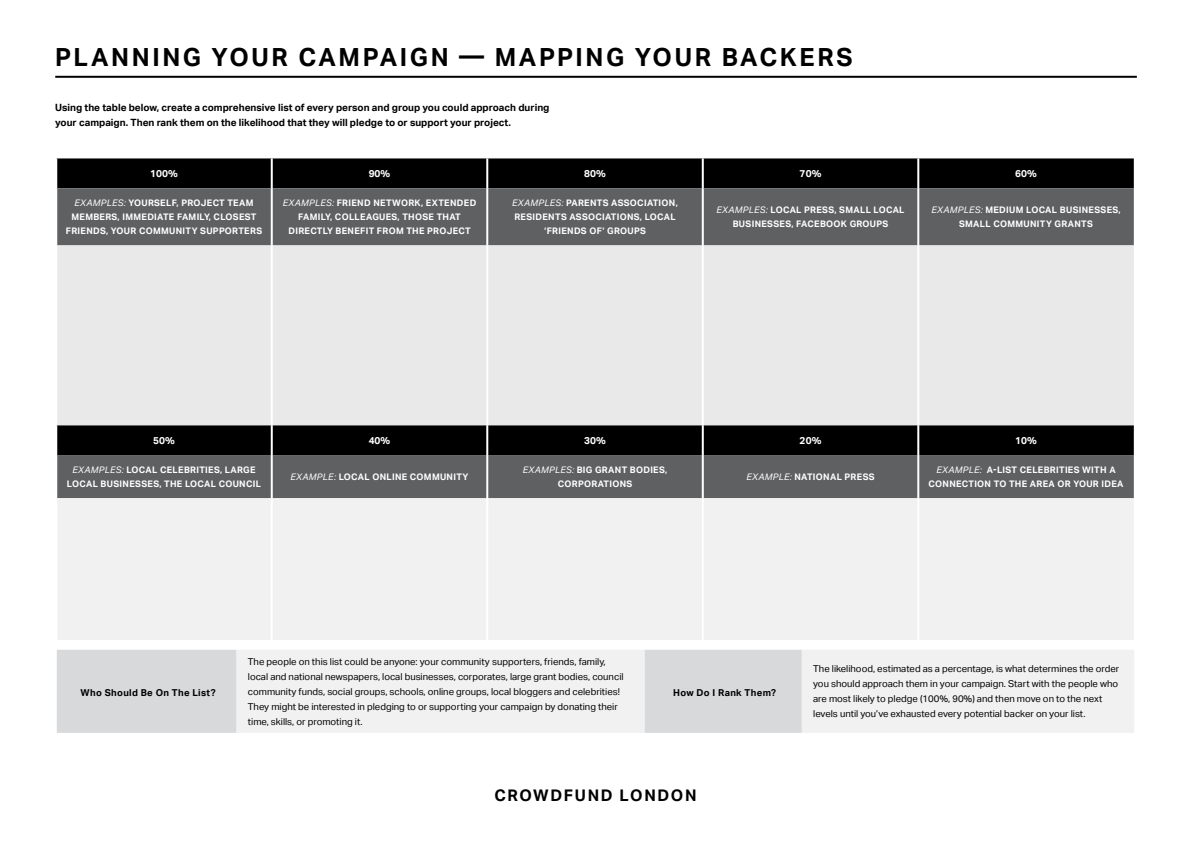
<style>
.page{position:relative;width:1191px;height:842px;background:#fff}
.page>*{position:absolute;margin:0;border:0;box-sizing:border-box;transform-origin:0 0}
.t1{font:700 25px "Aktiv Grotesk";letter-spacing:.105em;color:#000}
.t2{font:700 16px "Aktiv Grotesk";letter-spacing:.1em;color:#000}
.t3{font:700 10px/15px "Aktiv Grotesk";color:#000}
.t4{font:700 10px "Aktiv Grotesk";color:#fff}
.t5{font:9.5px/15px "Aktiv Grotesk";color:#000}
.t6{font:700 9.5px "Aktiv Grotesk";letter-spacing:.035em;color:#000}
.t7{font:700 9px/14px "Aktiv Grotesk";letter-spacing:.035em;color:#fff;text-align:center}
.s1{font-weight:400;font-style:italic}
</style>
<div class="page">
<hr style="left:55px;top:76px;width:1081px;height:2px;background:#000">
<div style="left:57px;top:158px;width:1076px;height:30px;background:#000"></div>
<svg style="left:57px;top:188px;width:1076px;height:310px;background:#4a4b4c"></svg>
<div style="left:57px;top:245px;width:1076px;height:180px;background:#e9e9ea"></div>
<div style="left:57px;top:498px;width:1076px;height:142px;background:#f1f1f2"></div>
<hr style="left:271px;top:158px;width:2px;height:30px;background:#fff">
<hr style="left:486px;top:158px;width:2px;height:30px;background:#fff">
<hr style="left:702px;top:158px;width:2px;height:30px;background:#fff">
<hr style="left:917px;top:158px;width:2px;height:30px;background:#fff">
<hr style="left:271px;top:188px;width:2px;height:57px;background:#fff">
<hr style="left:486px;top:188px;width:2px;height:57px;background:#fff">
<hr style="left:702px;top:188px;width:2px;height:57px;background:#fff">
<hr style="left:917px;top:188px;width:2px;height:57px;background:#fff">
<hr style="left:271px;top:245px;width:2px;height:180px;background:#fff">
<hr style="left:486px;top:245px;width:2px;height:180px;background:#fff">
<hr style="left:702px;top:245px;width:2px;height:180px;background:#fff">
<hr style="left:917px;top:245px;width:2px;height:180px;background:#fff">
<hr style="left:271px;top:425px;width:2px;height:30px;background:#fff">
<hr style="left:486px;top:425px;width:2px;height:30px;background:#fff">
<hr style="left:702px;top:425px;width:2px;height:30px;background:#fff">
<hr style="left:917px;top:425px;width:2px;height:30px;background:#fff">
<hr style="left:271px;top:455px;width:2px;height:43px;background:#fff">
<hr style="left:486px;top:455px;width:2px;height:43px;background:#fff">
<hr style="left:702px;top:455px;width:2px;height:43px;background:#fff">
<hr style="left:917px;top:455px;width:2px;height:43px;background:#fff">
<hr style="left:271px;top:498px;width:2px;height:142px;background:#fff">
<hr style="left:486px;top:498px;width:2px;height:142px;background:#fff">
<hr style="left:702px;top:498px;width:2px;height:142px;background:#fff">
<hr style="left:917px;top:498px;width:2px;height:142px;background:#fff">
<div style="left:57px;top:650px;width:179px;height:83px;background:#d7d9da"></div>
<svg style="left:236px;top:650px;width:898px;height:83px;fill:#f1f1f2"></svg>
<h1 class="t1" style="left:55px;top:43px;width:798px">PLANNING YOUR CAMPAIGN — MAPPING YOUR BACKERS</h1>
<p class="t3" style="left:55px;top:100px;width:496px">Using the table below, create a comprehensive list of every person and group you could approach during your campaign. Then rank them on the likelihood that they will pledge to or support your project.</p>
<p class="t4" style="left:150px;top:168px;width:29px">100%</p>
<p class="t4" style="left:369px;top:168px;width:23px">90%</p>
<p class="t4" style="left:584px;top:168px;width:23px">80%</p>
<p class="t4" style="left:799px;top:168px;width:24px">70%</p>
<p class="t4" style="left:1015px;top:168px;width:23px">60%</p>
<p class="t7" style="left:66px;top:196px;width:198px"><span class="s1">EXAMPLES:</span> YOURSELF, PROJECT TEAM<br>MEMBERS, IMMEDIATE FAMILY, CLOSEST<br>FRIENDS, YOUR COMMUNITY SUPPORTERS</p>
<p class="t7" style="left:283px;top:196px;width:195px"><span class="s1">EXAMPLES:</span> FRIEND NETWORK, EXTENDED<br>FAMILY, COLLEAGUES, THOSE THAT<br>DIRECTLY BENEFIT FROM THE PROJECT</p>
<p class="t7" style="left:512px;top:196px;width:167px"><span class="s1">EXAMPLES:</span> PARENTS ASSOCIATION,<br>RESIDENTS ASSOCIATIONS, LOCAL ‘FRIENDS OF’ GROUPS</p>
<p class="t7" style="left:716px;top:203px;width:189px"><span class="s1">EXAMPLES:</span> LOCAL PRESS, SMALL LOCAL<br>BUSINESSES, FACEBOOK GROUPS</p>
<p class="t7" style="left:931px;top:203px;width:191px"><span class="s1">EXAMPLES:</span> MEDIUM LOCAL BUSINESSES,<br>SMALL COMMUNITY GRANTS</p>
<p class="t4" style="left:153px;top:434px;width:23px">50%</p>
<p class="t4" style="left:369px;top:434px;width:23px">40%</p>
<p class="t4" style="left:584px;top:434px;width:23px">30%</p>
<p class="t4" style="left:799px;top:434px;width:24px">20%</p>
<p class="t4" style="left:1015px;top:434px;width:23px">10%</p>
<p class="t7" style="left:67px;top:463px;width:196px"><span class="s1">EXAMPLES:</span> LOCAL CELEBRITIES, LARGE<br>LOCAL BUSINESSES, THE LOCAL COUNCIL</p>
<p class="t7" style="left:290px;top:470px;width:179px"><span class="s1">EXAMPLE:</span> LOCAL ONLINE COMMUNITY</p>
<p class="t7" style="left:523px;top:463px;width:146px"><span class="s1">EXAMPLES:</span> BIG GRANT BODIES,<br>CORPORATIONS</p>
<p class="t7" style="left:746px;top:470px;width:130px"><span class="s1">EXAMPLE:</span> NATIONAL PRESS</p>
<p class="t7" style="left:928px;top:463px;width:196px"><span class="s1">EXAMPLE:</span> A-LIST CELEBRITIES WITH A<br>CONNECTION TO THE AREA OR YOUR IDEA</p>
<p class="t6" style="left:81px;top:687px;width:136px">Who Should Be On The List?</p>
<p class="t5" style="left:248px;top:654px;width:377px">The people on this list could be anyone: your community supporters, friends, family, local and national newspapers, local businesses, corporates, large grant bodies, council community funds, social groups, schools, online groups, local bloggers and celebrities!<br>They might be interested in pledging to or supporting your campaign by donating their time, skills, or promoting it.</p>
<p class="t6" style="left:673px;top:687px;width:104px">How Do I Rank Them?</p>
<h2 class="t2" style="left:494px;top:786px;width:204px">CROWDFUND LONDON</h2>
<p class="t5" style="left:813px;top:661px;width:307px">The likelihood, estimated as a percentage, is what determines the order you should approach them in your campaign. Start with the people who are most likely to pledge (100%, 90%) and then move on to the next levels until you’ve exhausted every potential backer on your list.</p>
</div>
